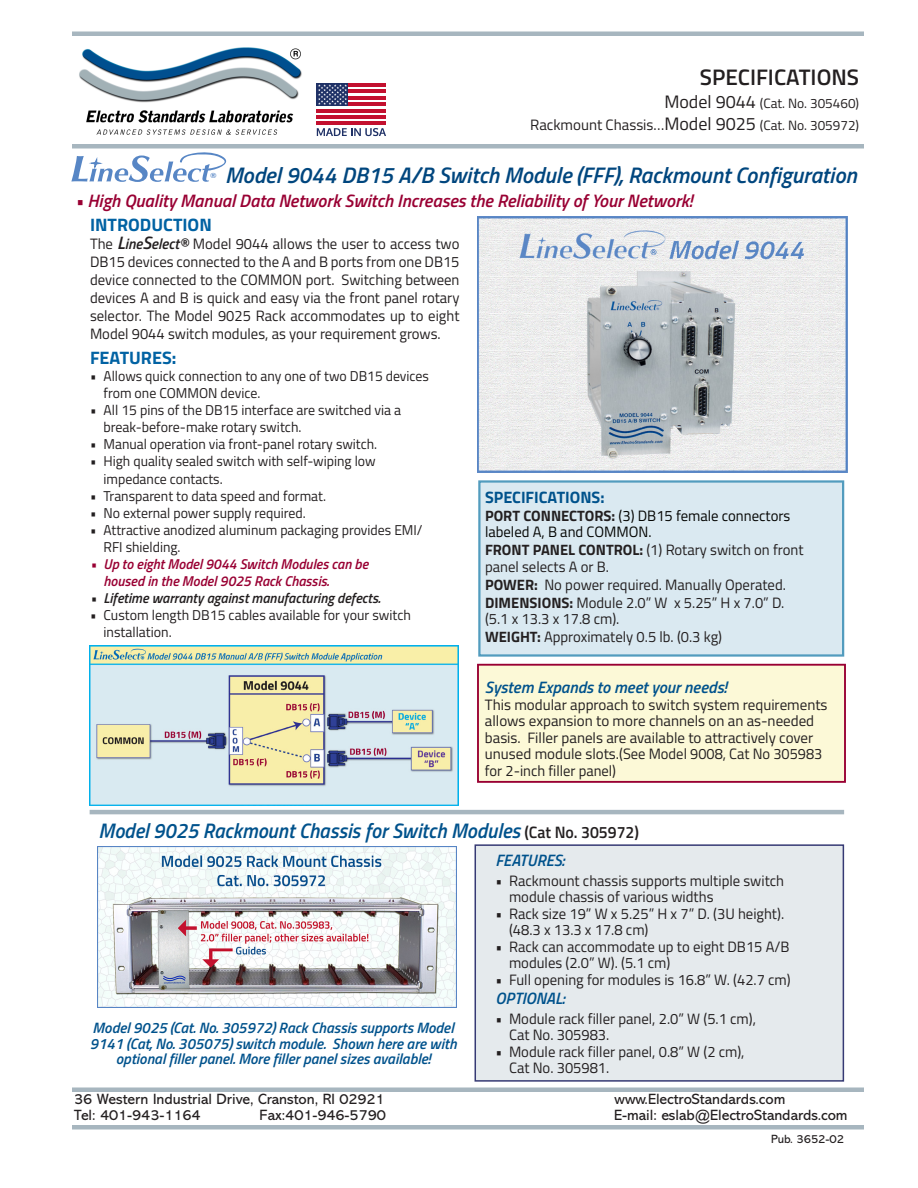
<style>
.page{position:relative;width:918px;height:1188px;background:#fff}
.page>*{position:absolute;margin:0;border:0;box-sizing:border-box;transform-origin:0 0}
.t1{font:italic 600 22.5px "Titillium Web";color:#00467e}
.t2{font:600 22.5px "Titillium Web";color:#231f20}
.t3{font:italic 600 21px "Titillium Web";color:#00528c;scale:.96 1}
.t4{font:italic 600 18px "Titillium Web";color:#903}
.Body_Text_rj_blue_header{font:700 18px "Titillium Web";color:#0162a3}
.specs_Model{font:italic 600 16.5px "Titillium Web";color:#00528c}
.features_headline{font:italic 600 16.5px "Titillium Web";color:#00528c}
.paragraph_header{font:700 16.5px "Titillium Web";color:#00528c}
.Body_Text_rj{font:15px/16.5px "Titillium Web";color:#231f20}
.specs_Model-2{font:15px/16.5px "Titillium Web";color:#231f20}
.descriptive_text{font:15px/16.5px "Titillium Web";color:#231f20}
.diagram_names{font:italic 600 15px/15.8px "Titillium Web";color:#00528c;text-align:center}
.t5{font:15px "Abadi MT Pro";color:#231f20}
.descriptive_text-2{font:15px/16.5px "Titillium Web";color:#040503}
.t6{font:14.25px/17.1px "Titillium Web";color:#231f20}
.t7{font:italic 600 14.25px/17.1px "Titillium Web";color:#903}
.t8{font:italic 600 14.25px "Titillium Web";color:#231f20}
.t9{font:13.5px "Titillium Web";color:#231f20}
.t10{font:12px "Abadi MT Pro";color:#231f20}
.t11{font:italic 900 7.2px "Zapf Humanist 601 BT";color:#5786c5;scale:1.1 1}
.s1{font-size:18px}
.s2{font-size:13.5px}
.s3{font-weight:600;font-style:italic;font-size:18px}
.s4{font-weight:600;font-style:italic}
.s5{font-weight:700;color:#231f20}
.s6{font-weight:700}
.s7{font-style:normal;font-size:16.5px;color:#231f20}
</style>
<div class="page">
<div style="left:479px;top:482px;width:364px;height:174px;background:#dae9f1"></div>
<div style="left:478px;top:480px;width:366px;height:177px;border:2px solid #529cbe"></div>
<img style="left:90px;top:645px;width:369px;height:160px">
<hr style="left:90px;top:810px;width:754px;height:4px;background:#a7b6bf">
<img style="left:97px;top:846px;width:360px;height:161px">
<div style="left:475px;top:845px;width:368px;height:236px;background:#e5eaed"></div>
<div style="left:475px;top:844px;width:369px;height:238px;border:2px solid #363a74"></div>
<img style="left:79px;top:47px;width:223px;height:88px">
<hr style="left:72px;top:32px;width:792px;height:4px;background:#a7b6bf">
<hr style="left:72px;top:144px;width:792px;height:4px;background:#a7b6bf">
<div style="left:72px;top:1125px;width:792px;height:5px;background:#a7b6bf"></div>
<hr style="left:72px;top:1088px;width:792px;height:4px;background:#a7b6bf">
<svg style="left:71px;top:152px;width:156px;height:30px"></svg>
<img style="left:478px;top:217px;width:369px;height:256px">
<svg style="left:317px;top:89px;width:69px;height:33px"></svg>
<div style="left:317px;top:83px;width:31px;height:23px;background:#1f3166"></div>
<svg style="left:318px;top:84px;width:29px;height:21px"></svg>
<hr style="left:348px;top:83px;width:38px;height:4px;background:#c3102f">
<hr style="left:348px;top:90px;width:38px;height:3px;background:#c3102f">
<hr style="left:348px;top:96px;width:38px;height:3px;background:#c3102f">
<hr style="left:348px;top:103px;width:38px;height:3px;background:#c3102f">
<hr style="left:317px;top:109px;width:69px;height:3px;background:#c3102f">
<hr style="left:317px;top:115px;width:69px;height:4px;background:#c3102f">
<hr style="left:317px;top:122px;width:69px;height:3px;background:#c3102f">
<svg style="left:317px;top:128px;width:69px;height:8px"></svg>
<div style="left:478px;top:665px;width:367px;height:117px;background:#fcf9d7"></div>
<div style="left:477px;top:664px;width:369px;height:119px;border:2px solid #903"></div>
<p class="t2" style="left:700px;top:61px;width:161px">SPECIFICATIONS</p>
<p class="t9" style="left:664px;top:93px;width:196px"><span class="s1">Model 9044</span> (Cat. No. 305460)</p>
<p class="Body_Text_rj" style="left:530px;top:116px;width:330px">Rackmount Chassis…<span class="s1">Model 9025</span> <span class="s2">(Cat. No. 305972)</span></p>
<p class="t11" style="left:210px;top:172px;width:7px">®</p>
<p class="t1" style="left:225px;top:158px;width:633px">Model 9044 DB15 A/B Switch Module (FFF), Rackmount Configuration</p>
<p class="t4" style="left:75px;top:187px;width:619px">• High Quality Manual Data Network Switch Increases the Reliability of Your Network!</p>
<p class="Body_Text_rj_blue_header" style="left:90px;top:211px;width:123px">INTRODUCTION</p>
<p class="Body_Text_rj" style="left:90px;top:234px;width:371px;line-height:18px;text-align:justify">The <span class="s3">L</span><span class="s4">ine</span><span class="s3">S</span><span class="s4">elect®</span> Model 9044 allows the user to access two DB15 devices connected to the A and B ports from one DB15 device connected to the COMMON port. Switching between devices A and B is quick and easy via the front panel rotary selector. The Model 9025 Rack accommodates up to eight Model 9044 switch modules, as your requirement grows.</p>
<p class="Body_Text_rj_blue_header" style="left:90px;top:344px;width:88px">FEATURES:</p>
<p class="t6" style="left:104px;top:367px;width:327px;text-indent:-14px">• Allows quick connection to any one of two DB15 devices from one COMMON device.</p>
<p class="t6" style="left:104px;top:401px;width:299px;text-indent:-14px">• All 15 pins of the DB15 interface are switched via a break-before-make rotary switch.</p>
<p class="t6" style="left:90px;top:435px;width:289px">• Manual operation via front-panel rotary switch.</p>
<p class="t6" style="left:104px;top:452px;width:274px;text-indent:-14px">• High quality sealed switch with self-wiping low impedance contacts.</p>
<p class="t6" style="left:90px;top:486px;width:238px">• Transparent to data speed and format.</p>
<p class="t6" style="left:90px;top:504px;width:217px">• No external power supply required.</p>
<p class="t6" style="left:104px;top:521px;width:321px;text-indent:-14px">• Attractive anodized aluminum packaging provides EMI/<br>RFI shielding.</p>
<p class="t7" style="left:104px;top:555px;width:266px;text-indent:-14px">• Up to eight Model 9044 Switch Modules can be housed in the Model 9025 Rack Chassis.</p>
<p class="t8" style="left:90px;top:587px;width:292px">• Lifetime warranty against manufacturing defects.</p>
<p class="t6" style="left:104px;top:606px;width:309px;text-indent:-14px">• Custom length DB15 cables available for your switch installation.</p>
<p class="paragraph_header" style="left:485px;top:484px;width:121px">SPECIFICATIONS:</p>
<p class="descriptive_text-2" style="left:485px;top:507px;width:307px"><span class="s5">PORT CONNECTORS:</span> (3) DB15 female connectors labeled A, B and COMMON.</p>
<p class="descriptive_text" style="left:485px;top:541px;width:320px"><span class="s6">FRONT PANEL CONTROL:</span> (1) Rotary switch on front panel selects A or B.</p>
<p class="descriptive_text" style="left:485px;top:576px;width:302px"><span class="s6">POWER:</span> No power required. Manually Operated.</p>
<p class="descriptive_text" style="left:485px;top:594px;width:301px"><span class="s6">DIMENSIONS:</span> Module 2.0” W x 5.25” H x 7.0” D. (5.1 x 13.3 x 17.8 cm).</p>
<p class="descriptive_text" style="left:485px;top:628px;width:239px"><span class="s6">WEIGHT:</span> Approximately 0.5 lb. (0.3 kg)</p>
<p class="specs_Model" style="left:485px;top:675px;width:243px">System Expands to meet your needs!</p>
<p class="specs_Model-2" style="left:485px;top:696px;width:344px">This modular approach to switch system requirements allows expansion to more channels on an as-needed basis. Filler panels are available to attractively cover unused module slots.(See Model 9008, Cat No 305983 for 2-inch filler panel)</p>
<p class="t3" style="left:99px;top:815px;width:564px">Model 9025 Rackmount Chassis for Switch Modules <span class="s7">(Cat No. 305972)</span></p>
<p class="features_headline" style="left:496px;top:848px;width:71px">FEATURES:</p>
<p class="Body_Text_rj" style="left:509px;top:871px;width:277px;text-indent:-13px">• Rackmount chassis supports multiple switch module chassis of various widths</p>
<p class="Body_Text_rj" style="left:509px;top:904px;width:277px;text-indent:-13px">• Rack size 19” W x 5.25” H x 7” D. (3U height). (48.3 x 13.3 x 17.8 cm)</p>
<p class="Body_Text_rj" style="left:509px;top:937px;width:282px;text-indent:-13px">• Rack can accommodate up to eight DB15 A/B modules (2.0” W). (5.1 cm)</p>
<p class="Body_Text_rj" style="left:496px;top:970px;width:297px">• Full opening for modules is 16.8” W. (42.7 cm)</p>
<p class="features_headline" style="left:496px;top:986px;width:71px">OPTIONAL:</p>
<p class="Body_Text_rj" style="left:509px;top:1010px;width:248px;text-indent:-13px">• Module rack filler panel, 2.0” W (5.1 cm),<br>Cat No. 305983.</p>
<p class="Body_Text_rj" style="left:509px;top:1043px;width:237px;text-indent:-13px">• Module rack filler panel, 0.8” W (2 cm),<br>Cat No. 305981.</p>
<p class="diagram_names" style="left:90px;top:1019px;width:368px">Model 9025 (Cat. No. 305972) Rack Chassis supports Model<br>9141 (Cat, No. 305075) switch module. Shown here are with optional filler panel. More filler panel sizes available!</p>
<p class="t5" style="left:74px;top:1091px;width:312px">36 Western Industrial Drive, Cranston, RI 02921</p>
<p class="t5" style="left:615px;top:1091px;width:172px">www.ElectroStandards.com</p>
<p class="t5" style="left:74px;top:1107px;width:128px">Tel: 401-943-1164</p>
<p class="t5" style="left:260px;top:1107px;width:128px">Fax:401-946-5790</p>
<p class="t5" style="left:614px;top:1107px;width:235px">E-mail: eslab@ElectroStandards.com</p>
<p class="t10" style="left:771px;top:1132px;width:75px">Pub. 3652-02</p>
</div>
